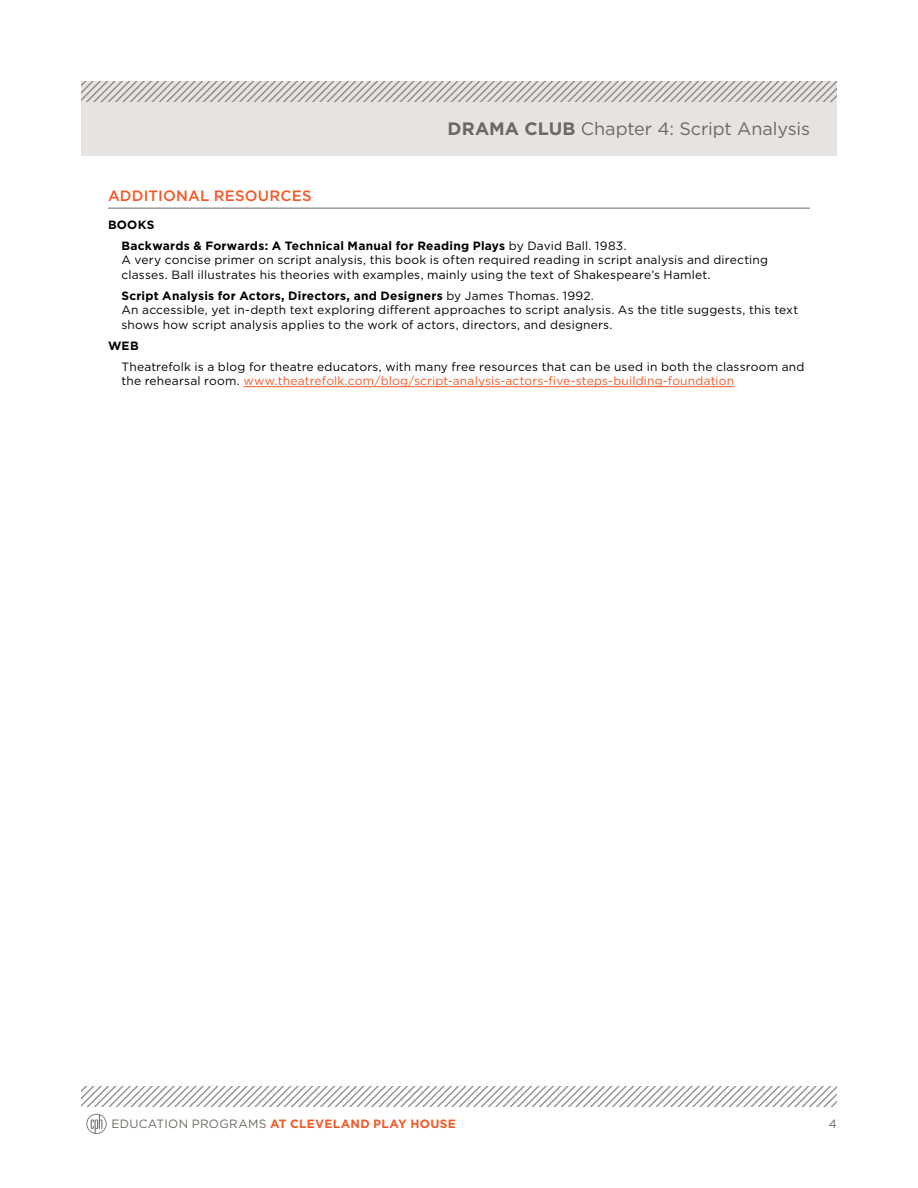
<style>
.page{position:relative;width:918px;height:1188px;background:#fff}
.page>*{position:absolute;margin:0;border:0;box-sizing:border-box;transform-origin:0 0}
.t1{font:18px "Gotham";letter-spacing:-.005em;color:#6d6863}
.t2{font:500 15px "Gotham";letter-spacing:.01em;color:#f15a29}
.t3{font:12px/14.4px "Gotham";letter-spacing:.015em;color:#000}
.t4{font:700 12px/21.1px "Gotham";letter-spacing:.02em;color:#000}
.t5{font:700 12px "Gotham";letter-spacing:.025em;color:#f15a29}
.t6{font:12px "Gotham";color:#6d6863}
.s1{font-weight:700}
.s2{font-weight:400}
.s3{color:#f15a29}
.s4{font-weight:400;color:#6d6863}
</style>
<div class="page">
<div style="left:81px;top:81px;width:756px;height:74px;background:#e6e3e1"></div>
<svg style="left:81px;top:1087px;width:756px;height:20px"></svg>
<svg style="left:86px;top:1114px;width:21px;height:20px"></svg>
<svg style="left:81px;top:81px;width:756px;height:20px"></svg>
<hr style="left:108px;top:208px;width:702px;height:1px;background:#6d6863">
<hr style="left:243px;top:386px;width:491px;height:1px;background:#f15a29">
<h1 class="t1" style="left:448px;top:118px;width:364px"><span class="s1">DRAMA CLUB</span> Chapter 4: Script Analysis</h1>
<p class="t2" style="left:108px;top:186px;width:205px">ADDITIONAL RESOURCES</p>
<p class="t4" style="left:122px;top:214px;width:507px;text-indent:-14px">BOOKS<br>Backwards &amp; Forwards: A Technical Manual for Reading Plays <span class="s2">by David Ball. 1983.</span></p>
<p class="t3" style="left:122px;top:253px;width:648px">A very concise primer on script analysis, this book is often required reading in script analysis and directing classes. Ball illustrates his theories with examples, mainly using the text of Shakespeare’s Hamlet.</p>
<p class="t3" style="left:122px;top:288px;width:678px"><span class="s1">Script Analysis for Actors, Directors, and Designers</span> by James Thomas. 1992.<br>An accessible, yet in-depth text exploring different approaches to script analysis. As the title suggests, this text shows how script analysis applies to the work of actors, directors, and designers.</p>
<p class="t4" style="left:108px;top:335px;width:32px">WEB</p>
<p class="t3" style="left:122px;top:359px;width:684px">Theatrefolk is a blog for theatre educators, with many free resources that can be used in both the classroom and the rehearsal room. <span class="s3">www.theatrefolk.com/blog/script-analysis-actors-five-steps-building-foundation</span></p>
<p class="t5" style="left:111px;top:1116px;width:346px"><span class="s4">EDUCATION PROGRAMS</span> AT CLEVELAND PLAY HOUSE</p>
<p class="t6" style="left:829px;top:1116px;width:10px">4</p>
</div>
